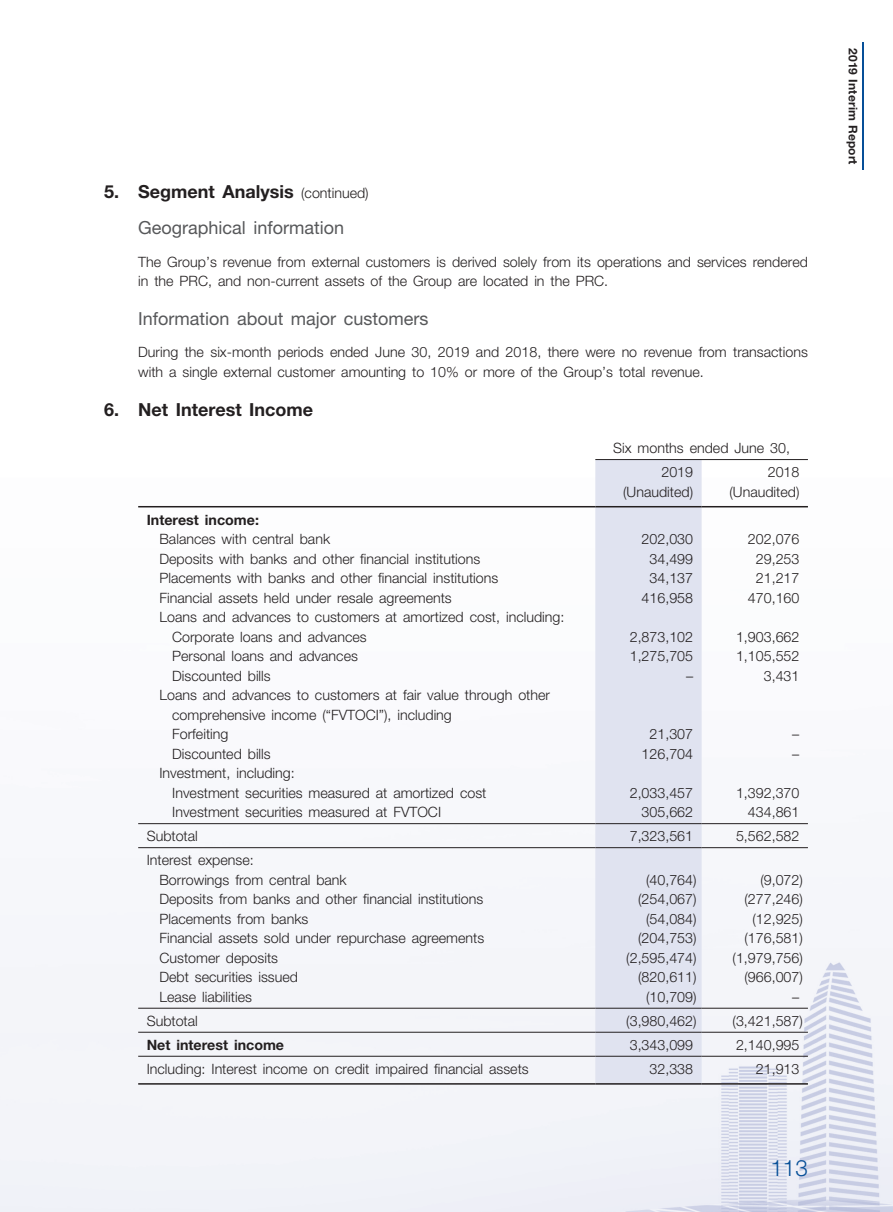
<style>
.page{position:relative;width:893px;height:1212px;background:#fff}
.page>*{position:absolute;margin:0;border:0;box-sizing:border-box;transform-origin:0 0}
.t1{font:300 22.5px "Helvetica Neue LT Std";color:#064f98}
.t2{font:18px/36.5px "Helvetica Neue LT Std";color:#57585a;text-align:center}
.t3{font:700 18px "Helvetica Neue LT Std";color:#231f20}
.t4{font:300 14.25px/19.5px "Helvetica Neue LT Std";color:#231f20}
.t5{font:700 14.25px "Helvetica Neue LT Std";color:#231f20}
.t6{font:700 12px "Helvetica Neue LT Std";letter-spacing:.01em;color:#231f20}
.s1{font-weight:700;color:#231f20}
.s2{font-weight:300;font-size:14.25px;color:#231f20}
</style>
<div class="page">
<img style="left:0;top:42px;width:893px;height:1170px">
<hr style="left:862px;top:43px;width:1px;height:127px;background:#064f98">
<div style="left:595px;top:460px;width:107px;height:623px;background:#e0e3f0"></div>
<hr style="left:595px;top:459px;width:213px;height:1px;background:#231f20">
<hr style="left:138px;top:506px;width:457px;height:1px;background:#231f20">
<hr style="left:595px;top:506px;width:107px;height:1px;background:#231f20">
<hr style="left:702px;top:506px;width:106px;height:1px;background:#231f20">
<hr style="left:138px;top:823px;width:457px;height:1px;background:#231f20">
<hr style="left:595px;top:823px;width:107px;height:1px;background:#231f20">
<hr style="left:702px;top:823px;width:106px;height:1px;background:#231f20">
<hr style="left:138px;top:847px;width:457px;height:1px;background:#231f20">
<hr style="left:595px;top:847px;width:107px;height:1px;background:#231f20">
<hr style="left:702px;top:847px;width:106px;height:1px;background:#231f20">
<hr style="left:138px;top:1008px;width:457px;height:1px;background:#231f20">
<hr style="left:595px;top:1008px;width:107px;height:1px;background:#231f20">
<hr style="left:702px;top:1008px;width:106px;height:1px;background:#231f20">
<hr style="left:138px;top:1032px;width:457px;height:1px;background:#231f20">
<hr style="left:595px;top:1032px;width:107px;height:1px;background:#231f20">
<hr style="left:702px;top:1032px;width:106px;height:1px;background:#231f20">
<hr style="left:138px;top:1056px;width:457px;height:1px;background:#231f20">
<hr style="left:595px;top:1056px;width:107px;height:1px;background:#231f20">
<hr style="left:702px;top:1056px;width:106px;height:1px;background:#231f20">
<hr style="left:138px;top:1083px;width:457px;height:1px;background:#231f20">
<hr style="left:595px;top:1083px;width:107px;height:1px;background:#231f20">
<hr style="left:702px;top:1083px;width:106px;height:1px;background:#231f20">
<p class="t2" style="left:104px;top:173px;width:266px"><span class="s1">5. Segment Analysis</span> <span class="s2">(continued)<br></span>Geographical information</p>
<p class="t4" style="left:138px;top:251px;width:671px">The Group’s revenue from external customers is derived solely from its operations and services rendered in the PRC, and non-current assets of the Group are located in the PRC.</p>
<p class="t2" style="left:138px;top:300px;width:292px">Information about major customers</p>
<p class="t4" style="left:138px;top:342px;width:671px">During the six-month periods ended June 30, 2019 and 2018, there were no revenue from transactions with a single external customer amounting to 10% or more of the Group’s total revenue.</p>
<p class="t3" style="left:104px;top:398px;width:210px">6. Net Interest Income</p>
<p class="t4" style="left:661px;top:436px;width:130px;line-height:24px;text-indent:-48px">Six months ended June 30,<br>2019</p>
<p class="t4" style="left:768px;top:462px;width:33px">2018</p>
<p class="t4" style="left:623px;top:481px;width:71px">(Unaudited)</p>
<p class="t4" style="left:729px;top:481px;width:71px">(Unaudited)</p>
<p class="t5" style="left:147px;top:511px;width:114px">Interest income:</p>
<p class="t4" style="left:159px;top:529px;width:172px">Balances with central bank</p>
<p class="t4" style="left:642px;top:529px;width:53px">202,030</p>
<p class="t4" style="left:748px;top:529px;width:53px">202,076</p>
<p class="t4" style="left:159px;top:548px;width:322px">Deposits with banks and other financial institutions</p>
<p class="t4" style="left:649px;top:548px;width:45px">34,499</p>
<p class="t4" style="left:756px;top:548px;width:45px">29,253</p>
<p class="t4" style="left:159px;top:568px;width:340px">Placements with banks and other financial institutions</p>
<p class="t4" style="left:649px;top:568px;width:45px">34,137</p>
<p class="t4" style="left:756px;top:568px;width:45px">21,217</p>
<p class="t4" style="left:159px;top:587px;width:294px">Financial assets held under resale agreements</p>
<p class="t4" style="left:642px;top:587px;width:53px">416,958</p>
<p class="t4" style="left:748px;top:587px;width:53px">470,160</p>
<p class="t4" style="left:172px;top:607px;width:394px;text-indent:-13px">Loans and advances to customers at amortized cost, including:<br>Corporate loans and advances</p>
<p class="t4" style="left:630px;top:626px;width:65px">2,873,102</p>
<p class="t4" style="left:736px;top:626px;width:65px">1,903,662</p>
<p class="t4" style="left:172px;top:646px;width:187px">Personal loans and advances</p>
<p class="t4" style="left:630px;top:646px;width:65px">1,275,705</p>
<p class="t4" style="left:736px;top:646px;width:65px">1,105,552</p>
<p class="t4" style="left:172px;top:665px;width:100px">Discounted bills</p>
<p class="t4" style="left:686px;top:665px;width:9px">–</p>
<p class="t4" style="left:764px;top:665px;width:37px">3,431</p>
<p class="t4" style="left:172px;top:685px;width:379px;text-indent:-13px">Loans and advances to customers at fair value through other comprehensive income (“FVTOCI”), including<br>Forfeiting</p>
<p class="t4" style="left:649px;top:724px;width:45px">21,307</p>
<p class="t4" style="left:792px;top:724px;width:9px">–</p>
<p class="t4" style="left:172px;top:743px;width:100px">Discounted bills</p>
<p class="t4" style="left:642px;top:743px;width:53px">126,704</p>
<p class="t4" style="left:792px;top:743px;width:9px">–</p>
<p class="t4" style="left:172px;top:763px;width:316px;text-indent:-13px">Investment, including:<br>Investment securities measured at amortized cost</p>
<p class="t4" style="left:630px;top:782px;width:65px">2,033,457</p>
<p class="t4" style="left:736px;top:782px;width:65px">1,392,370</p>
<p class="t4" style="left:172px;top:802px;width:270px">Investment securities measured at FVTOCI</p>
<p class="t4" style="left:642px;top:802px;width:53px">305,662</p>
<p class="t4" style="left:748px;top:802px;width:53px">434,861</p>
<p class="t4" style="left:147px;top:826px;width:53px">Subtotal</p>
<p class="t4" style="left:630px;top:826px;width:65px">7,323,561</p>
<p class="t4" style="left:736px;top:826px;width:65px">5,562,582</p>
<p class="t4" style="left:159px;top:850px;width:189px;text-indent:-13px">Interest expense:<br>Borrowings from central bank</p>
<p class="t4" style="left:646px;top:869px;width:52px">(40,764)</p>
<p class="t4" style="left:760px;top:869px;width:44px">(9,072)</p>
<p class="t4" style="left:159px;top:889px;width:325px">Deposits from banks and other financial institutions</p>
<p class="t4" style="left:638px;top:889px;width:60px">(254,067)</p>
<p class="t4" style="left:744px;top:889px;width:60px">(277,246)</p>
<p class="t4" style="left:159px;top:908px;width:150px">Placements from banks</p>
<p class="t4" style="left:646px;top:908px;width:52px">(54,084)</p>
<p class="t4" style="left:752px;top:908px;width:52px">(12,925)</p>
<p class="t4" style="left:159px;top:928px;width:326px">Financial assets sold under repurchase agreements</p>
<p class="t4" style="left:638px;top:928px;width:60px">(204,753)</p>
<p class="t4" style="left:744px;top:928px;width:60px">(176,581)</p>
<p class="t4" style="left:159px;top:947px;width:120px">Customer deposits</p>
<p class="t4" style="left:626px;top:947px;width:72px">(2,595,474)</p>
<p class="t4" style="left:733px;top:947px;width:72px">(1,979,756)</p>
<p class="t4" style="left:159px;top:967px;width:140px">Debt securities issued</p>
<p class="t4" style="left:638px;top:967px;width:60px">(820,611)</p>
<p class="t4" style="left:744px;top:967px;width:60px">(966,007)</p>
<p class="t4" style="left:159px;top:986px;width:94px">Lease liabilities</p>
<p class="t4" style="left:646px;top:986px;width:52px">(10,709)</p>
<p class="t4" style="left:792px;top:986px;width:9px">–</p>
<p class="t4" style="left:147px;top:1010px;width:53px">Subtotal</p>
<p class="t4" style="left:626px;top:1010px;width:72px">(3,980,462)</p>
<p class="t4" style="left:733px;top:1010px;width:72px">(3,421,587)</p>
<p class="t5" style="left:147px;top:1036px;width:139px">Net interest income</p>
<p class="t4" style="left:630px;top:1034px;width:65px">3,343,099</p>
<p class="t4" style="left:736px;top:1034px;width:65px">2,140,995</p>
<p class="t4" style="left:147px;top:1058px;width:384px">Including: Interest income on credit impaired financial assets</p>
<p class="t4" style="left:649px;top:1058px;width:45px">32,338</p>
<p class="t4" style="left:756px;top:1058px;width:45px">21,913</p>
<h1 class="t1" style="left:770px;top:1155px;width:39px">113</h1>
<p class="t6" style="left:860px;top:48px;width:118px;rotate:90deg">2019 Interim Report</p>
</div>
